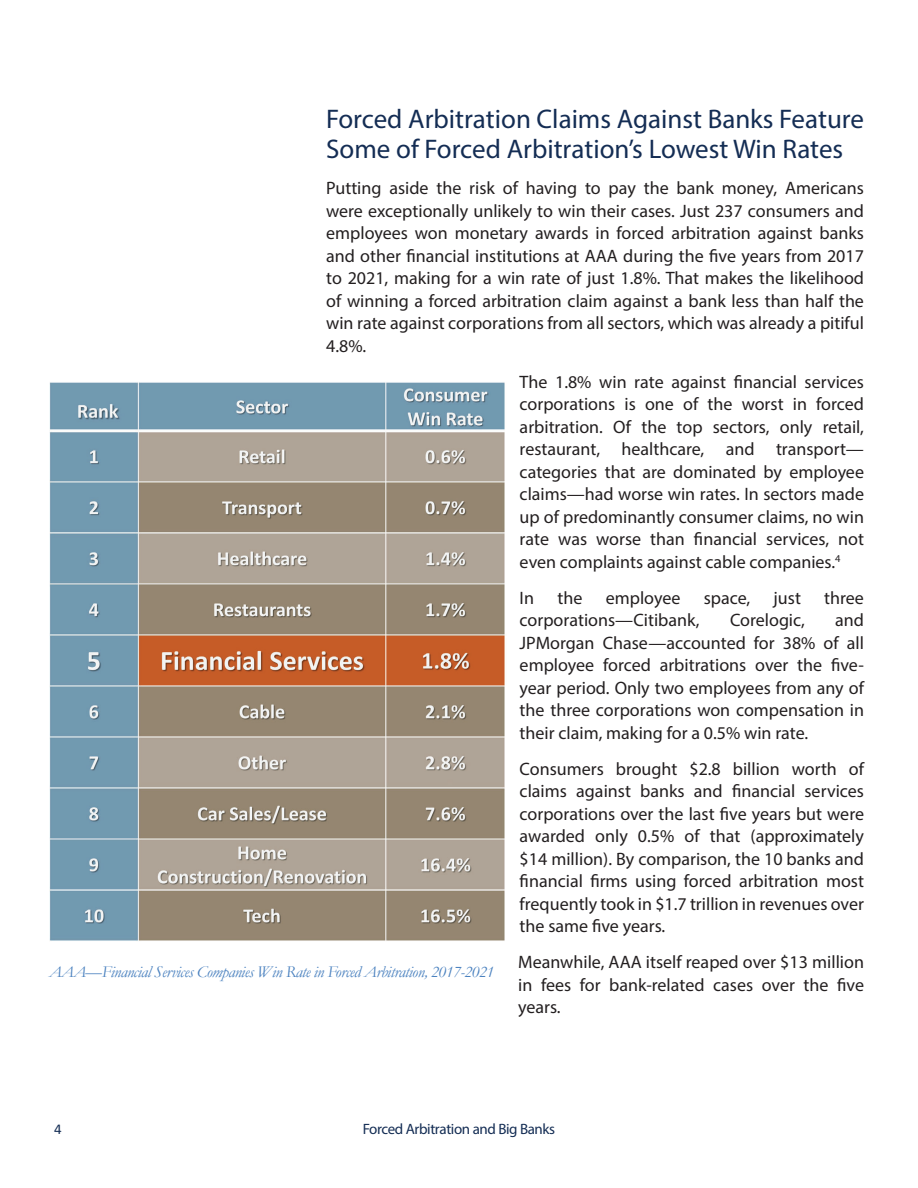
<style>
.page{position:relative;width:918px;height:1188px;background:#fff}
.page>*{position:absolute;margin:0;border:0;box-sizing:border-box;transform-origin:0 0}
.t1{font:27px/30px "Myriad Pro";color:#142d54}
.t2{font:18px/22.5px "Myriad Pro";color:#231f20;text-align:justify}
.t3{font:italic 16.5px "Garamond";letter-spacing:-.025em;color:#4a81bf}
.t4{font:15px "Myriad Pro";letter-spacing:-.025em;color:#142d54}
.t5{font:15px "Calibri";color:#142d54}
</style>
<div class="page">
<img style="left:49px;top:382px;width:456px;height:559px">
<h1 class="t1" style="left:326px;top:106px;width:539px">Forced Arbitration Claims Against Banks Feature<br>Some of Forced Arbitration’s Lowest Win Rates</h1>
<p class="t2" style="left:326px;top:178px;width:539px">Putting aside the risk of having to pay the bank money, Americans were exceptionally unlikely to win their cases. Just 237 consumers and employees won monetary awards in forced arbitration against banks and other financial institutions at AAA during the five years from 2017 to 2021, making for a win rate of just 1.8%. That makes the likelihood of winning a forced arbitration claim against a bank less than half the win rate against corporations from all sectors, which was already a pitiful 4.8%.</p>
<p class="t2" style="left:520px;top:372px;width:346px">The 1.8% win rate against financial services corporations is one of the worst in forced arbitration. Of the top sectors, only retail, restaurant, healthcare, and transport— categories that are dominated by employee claims—had worse win rates. In sectors made up of predominantly consumer claims, no win rate was worse than financial services, not even complaints against cable companies.<sup>4</sup></p>
<p class="t2" style="left:520px;top:588px;width:16px">In</p>
<p class="t2" style="left:557px;top:588px;width:26px">the</p>
<p class="t2" style="left:606px;top:588px;width:76px">employee</p>
<p class="t2" style="left:704px;top:588px;width:48px">space,</p>
<p class="t2" style="left:774px;top:588px;width:29px">just</p>
<p class="t2" style="left:824px;top:588px;width:41px">three</p>
<p class="t2" style="left:520px;top:610px;width:181px">corporations—Citibank,</p>
<p class="t2" style="left:730px;top:610px;width:76px">Corelogic,</p>
<p class="t2" style="left:520px;top:610px;width:346px;text-indent:316px">and JPMorgan Chase—accounted for 38% of all employee forced arbitrations over the five&shy;year period. Only two employees from any of the three corporations won compensation in their claim, making for a 0.5% win rate.</p>
<p class="t2" style="left:520px;top:759px;width:346px">Consumers brought $2.8 billion worth of claims against banks and financial services corporations over the last five years but were awarded only 0.5% of that (approximately $14 million). By comparison, the 10 banks and financial firms using forced arbitration most frequently took in $1.7 trillion in revenues over the same five years.</p>
<p class="t2" style="left:518px;top:952px;width:347px">Meanwhile, AAA itself reaped over $13 million in fees for bank-related cases over the five years.</p>
<p class="t3" style="left:49px;top:962px;width:446px">AAA—Financial Services Companies Win Rate in Forced Arbitration, 2017-2021</p>
<p class="t5" style="left:54px;top:1123px;width:9px">4</p>
<p class="t4" style="left:363px;top:1123px;width:194px">Forced Arbitration and Big Banks</p>
</div>
